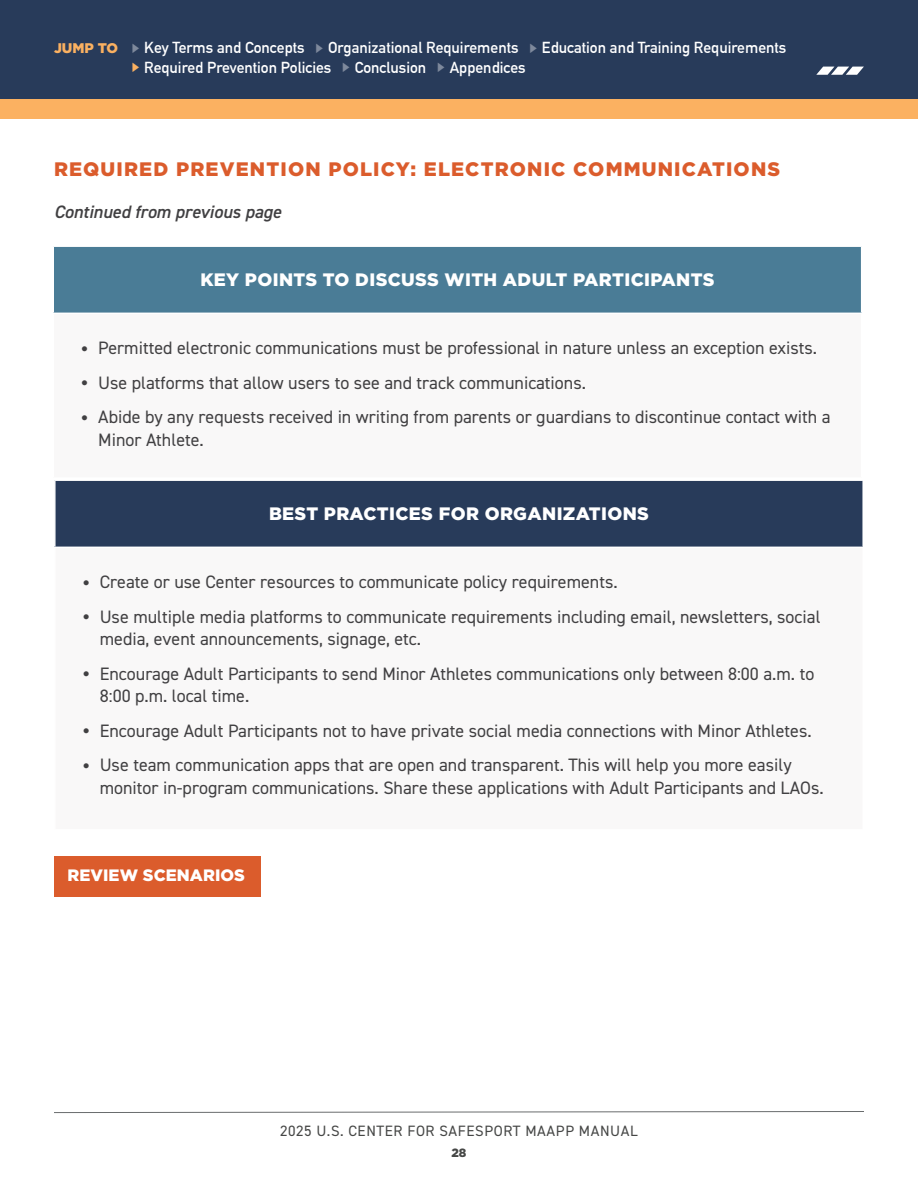
<style>
.page{position:relative;width:918px;height:1188px;background:#fff}
.page>*{position:absolute;margin:0;border:0;box-sizing:border-box;transform-origin:0 0}
.orange_subhead__h3{font:900 19.5px "Gotham";letter-spacing:.06em;color:#db5c2c}
.t1{font:18px/22.5px "DIN2014";color:#414042}
.body_copy__p{font:900 18px "Gotham";letter-spacing:.02em;color:#fff}
.body_copy__p-2{font:italic 600 18px "DIN2014";color:#414042}
.t2{font:900 16.5px "Gotham";letter-spacing:.005em;color:#fff}
.t3{font:700 15.6px "DIN Alternate";color:#fff}
.t4{font:15px "DIN2014";letter-spacing:.04em;color:#464746}
.t5{font:900 13.95px "Gotham";color:#fbb161}
.t6{font:900 12px "Gotham";color:#464746}
.s1{font-size:30px}
</style>
<div class="page">
<svg style="left:54px;top:1111px;width:810px;height:2px;background:#b3b5b5"></svg>
<div style="left:54px;top:856px;width:207px;height:40px;background:#db5c2c"></div>
<div style="left:53px;top:246px;width:809px;height:67px;background:#4a7c96"></div>
<div style="left:53px;top:313px;width:809px;height:165px;background:#f9f8f8"></div>
<hr style="left:52px;top:314px;width:2px;height:163px;background:#fff">
<hr style="left:861px;top:314px;width:1px;height:163px;background:#fff">
<hr style="left:52px;top:477px;width:810px;height:2px;background:#fff">
<hr style="left:52px;top:245px;width:810px;height:2px;background:#fff">
<hr style="left:52px;top:247px;width:2px;height:66px;background:#fff">
<hr style="left:861px;top:247px;width:1px;height:66px;background:#fff">
<hr style="left:52px;top:313px;width:810px;height:1px;background:#fff">
<div style="left:55px;top:480px;width:808px;height:67px;background:#283b5a"></div>
<div style="left:55px;top:547px;width:808px;height:283px;background:#f9f8f8"></div>
<hr style="left:54px;top:548px;width:2px;height:281px;background:#fff">
<hr style="left:862px;top:548px;width:2px;height:281px;background:#fff">
<hr style="left:54px;top:829px;width:810px;height:2px;background:#fff">
<hr style="left:54px;top:479px;width:810px;height:2px;background:#fff">
<hr style="left:54px;top:481px;width:2px;height:66px;background:#fff">
<hr style="left:862px;top:481px;width:2px;height:66px;background:#fff">
<hr style="left:54px;top:547px;width:810px;height:1px;background:#fff">
<div style="left:0;top:99px;width:918px;height:20px;background:#fbb161"></div>
<div style="left:0;top:0;width:918px;height:99px;background:#283b5a"></div>
<svg style="left:816px;top:67px;width:48px;height:8px"></svg>
<p class="t5" style="left:54px;top:40px;width:66px">JUMP TO</p>
<p class="t3" style="left:144px;top:36px;width:162px">Key Terms and Concepts</p>
<p class="t3" style="left:328px;top:36px;width:192px">Organizational Requirements</p>
<p class="t3" style="left:542px;top:36px;width:246px">Education and Training Requirements</p>
<p class="t3" style="left:144px;top:56px;width:189px">Required Prevention Policies</p>
<p class="t3" style="left:355px;top:56px;width:73px">Conclusion</p>
<p class="t3" style="left:450px;top:56px;width:77px">Appendices</p>
<p class="orange_subhead__h3" style="left:54px;top:158px;width:728px">REQUIRED PREVENTION POLICY: ELECTRONIC COMMUNICATIONS</p>
<p class="body_copy__p-2" style="left:54px;top:200px;width:229px">Continued from previous page</p>
<p class="body_copy__p" style="left:200px;top:270px;width:516px">KEY POINTS TO DISCUSS WITH ADULT PARTICIPANTS</p>
<p class="t1" style="left:80px;top:337px;width:738px"><span class="s1">•</span> Permitted electronic communications must be professional in nature unless an exception exists.</p>
<p class="t1" style="left:80px;top:371px;width:507px"><span class="s1">•</span> Use platforms that allow users to see and track communications.</p>
<p class="t1" style="left:98px;top:406px;width:734px;text-indent:-18px"><span class="s1">•</span> Abide by any requests received in writing from parents or guardians to discontinue contact with a<br>Minor Athlete.</p>
<p class="body_copy__p" style="left:269px;top:504px;width:381px">BEST PRACTICES FOR ORGANIZATIONS</p>
<p class="t1" style="left:82px;top:571px;width:537px"><span class="s1">•</span> Create or use Center resources to communicate policy requirements.</p>
<p class="t1" style="left:100px;top:605px;width:722px;text-indent:-18px"><span class="s1">•</span> Use multiple media platforms to communicate requirements including email, newsletters, social media, event announcements, signage, etc.</p>
<p class="t1" style="left:100px;top:662px;width:716px;text-indent:-18px"><span class="s1">•</span> Encourage Adult Participants to send Minor Athletes communications only between 8:00 a.m. to<br>8:00 p.m. local time.</p>
<p class="t1" style="left:82px;top:719px;width:731px"><span class="s1">•</span> Encourage Adult Participants not to have private social media connections with Minor Athletes.</p>
<p class="t1" style="left:100px;top:754px;width:725px;text-indent:-18px"><span class="s1">•</span> Use team communication apps that are open and transparent. This will help you more easily monitor in-program communications. Share these applications with Adult Participants and LAOs.</p>
<p class="t2" style="left:68px;top:866px;width:179px">REVIEW SCENARIOS</p>
<p class="t4" style="left:280px;top:1121px;width:359px">2025 U.S. CENTER FOR SAFESPORT MAAPP MANUAL</p>
<p class="t6" style="left:451px;top:1145px;width:17px">28</p>
</div>
